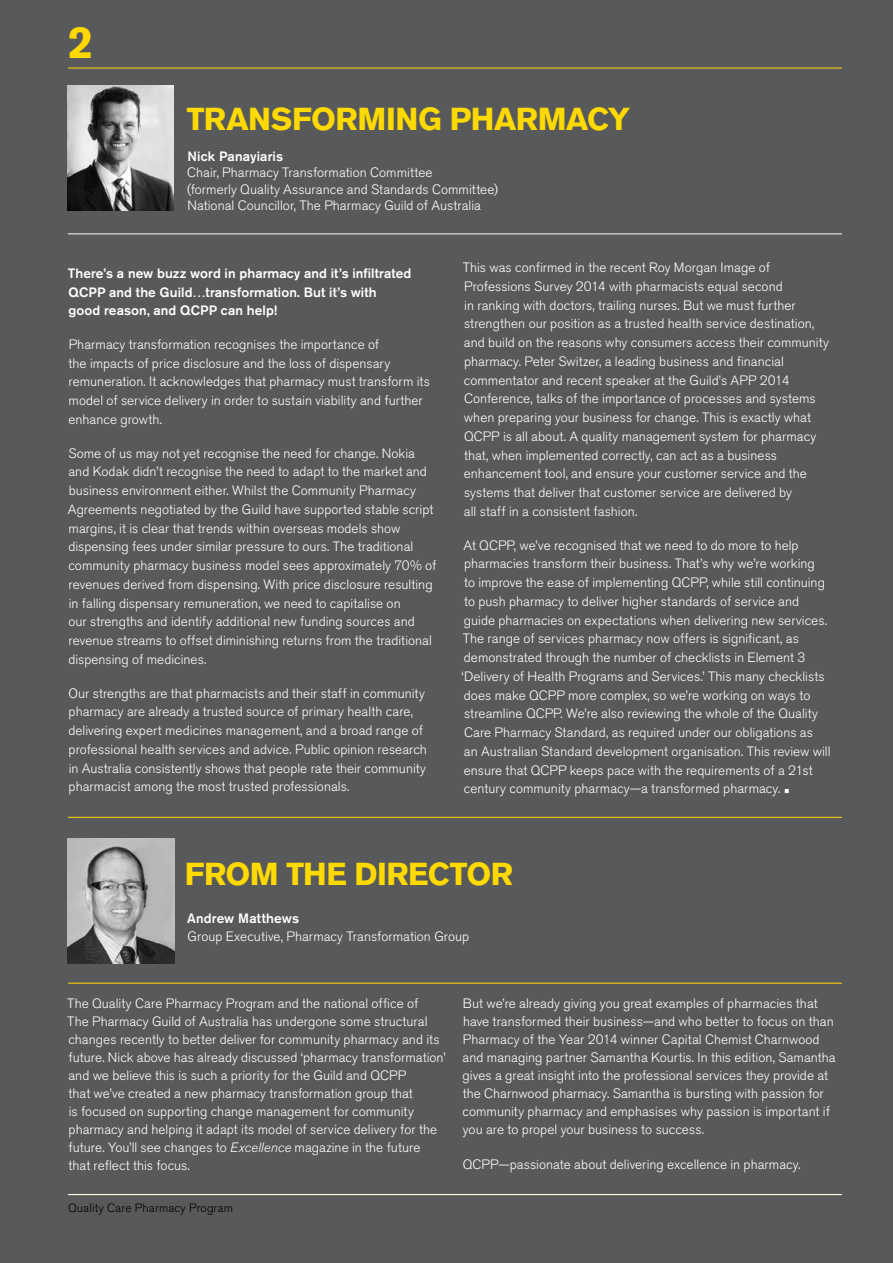
<style>
.page{position:relative;width:893px;height:1263px;background:#58595b}
.page>*{position:absolute;margin:0;border:0;box-sizing:border-box;transform-origin:0 0}
.t1{font:700 45px "Akzidenz Grotesk BE";color:#ffda00}
.t2{font:700 31.5px "Akzidenz Grotesk BE";letter-spacing:-.02em;color:#ffda00}
.t3{font:300 13.5px/18.8px "Akzidenz Grotesk BE";letter-spacing:.005em;color:#fff}
.t4{font:500 13.5px/18.8px "Akzidenz Grotesk BE";letter-spacing:.005em;color:#fff}
.t5{font:300 12px "Akzidenz Grotesk BE";letter-spacing:.02em;color:#000}
.s1{font-style:italic}
</style>
<div class="page">
<hr style="left:68px;top:68px;width:774px;height:1px;background:#ffda00">
<hr style="left:68px;top:817px;width:774px;height:1px;background:#ffda00">
<hr style="left:68px;top:1194px;width:774px;height:1px;background:#fff">
<img style="left:68px;top:85px;width:106px;height:126px">
<img style="left:67px;top:839px;width:107px;height:125px">
<hr style="left:68px;top:233px;width:774px;height:1px;background:#fff">
<hr style="left:68px;top:983px;width:774px;height:1px;background:#ffda00">
<h1 class="t1" style="left:68px;top:16px;width:27px">2</h1>
<h2 class="t2" style="left:187px;top:101px;width:40px">TRANSFORMIN</h2>
<h2 class="t2" style="left:418px;top:101px;width:55px">G PHARMACY</h2>
<p class="t4" style="left:187px;top:146px;width:97px">Nick Panayiaris</p>
<p class="t3" style="left:187px;top:164px;width:313px;line-height:16.5px">Chair, Pharmacy Transformation Committee<br>(formerly Quality Assurance and Standards Committee)<br>National Councillor, The Pharmacy Guild of Australia</p>
<p class="t4" style="left:68px;top:263px;width:345px">There’s a new buzz word in pharmacy and it’s infiltrated<br>QCPP and the Guild…transformation. But it’s with<br>good reason, and QCPP can help!</p>
<p class="t3" style="left:68px;top:335px;width:363px">Pharmacy transformation recognises the importance of<br>the impacts of price disclosure and the loss of dispensary remuneration. It acknowledges that pharmacy must transform its model of service delivery in order to sustain viability and further enhance growth.</p>
<p class="t3" style="left:68px;top:444px;width:370px">Some of us may not yet recognise the need for change. Nokia and Kodak didn’t recognise the need to adapt to the market and business environment either. Whilst the Community Pharmacy Agreements negotiated by the Guild have supported stable script margins, it is clear that trends within overseas models show dispensing fees under similar pressure to ours. The traditional community pharmacy business model sees approximately 70% of revenues derived from dispensing. With price disclosure resulting in falling dispensary remuneration, we need to capitalise on<br>our strengths and identify additional new funding sources and revenue streams to offset diminishing returns from the traditional dispensing of medicines.</p>
<p class="t3" style="left:68px;top:684px;width:360px">Our strengths are that pharmacists and their staff in community pharmacy are already a trusted source of primary health care, delivering expert medicines management, and a broad range of professional health services and advice. Public opinion research in Australia consistently shows that people rate their community pharmacist among the most trusted professionals.</p>
<p class="t3" style="left:463px;top:258px;width:368px">This was confirmed in the recent Roy Morgan Image of Professions Survey 2014 with pharmacists equal second<br>in ranking with doctors, trailing nurses. But we must further strengthen our position as a trusted health service destination, and build on the reasons why consumers access their community pharmacy. Peter Switzer, a leading business and financial commentator and recent speaker at the Guild’s APP 2014<br>Conference, talks of the importance of processes and systems when preparing your business for change. This is exactly what QCPP is all about. A quality management system for pharmacy that, when implemented correctly, can act as a business enhancement tool, and ensure your customer service and the systems that deliver that customer service are delivered by<br>all staff in a consistent fashion.</p>
<p class="t3" style="left:462px;top:536px;width:370px">At QCPP, we’ve recognised that we need to do more to help pharmacies transform their business. That’s why we’re working<br>to improve the ease of implementing QCPP, while still continuing to push pharmacy to deliver higher standards of service and guide pharmacies on expectations when delivering new services.<br>The range of services pharmacy now offers is significant, as demonstrated through the number of checklists in Element 3 ‘Delivery of Health Programs and Services.’ This many checklists does make QCPP more complex, so we’re working on ways to streamline QCPP. We’re also reviewing the whole of the Quality Care Pharmacy Standard, as required under our obligations as<br>an Australian Standard development organisation. This review will ensure that QCPP keeps pace with the requirements of a 21st century community pharmacy—a transformed pharmacy. ▪</p>
<h2 class="t2" style="left:185px;top:855px;width:329px">FROM THE DIRECTOR</h2>
<p class="t4" style="left:187px;top:908px;width:113px">Andrew Matthews</p>
<p class="t3" style="left:188px;top:927px;width:283px">Group Executive, Pharmacy Transformation Group</p>
<p class="t3" style="left:67px;top:994px;width:380px;line-height:18px">The Quality Care Pharmacy Program and the national office of<br>The Pharmacy Guild of Australia has undergone some structural changes recently to better deliver for community pharmacy and its future. Nick above has already discussed ‘pharmacy transformation’ and we believe this is such a priority for the Guild and QCPP<br>that we’ve created a new pharmacy transformation group that<br>is focused on supporting change management for community pharmacy and helping it adapt its model of service delivery for the future. You’ll see changes to <span class="s1">Excellence</span> magazine in the future<br>that reflect this focus.</p>
<p class="t5" style="left:68px;top:1201px;width:167px">Quality Care Pharmacy Program</p>
<p class="t3" style="left:463px;top:994px;width:375px;line-height:18px">But we’re already giving you great examples of pharmacies that have transformed their business—and who better to focus on than Pharmacy of the Year 2014 winner Capital Chemist Charnwood and managing partner Samantha Kourtis. In this edition, Samantha gives a great insight into the professional services they provide at the Charnwood pharmacy. Samantha is bursting with passion for community pharmacy and emphasises why passion is important if you are to propel your business to success.</p>
<p class="t3" style="left:463px;top:1155px;width:339px">QCPP—passionate about delivering excellence in pharmacy.</p>
</div>
